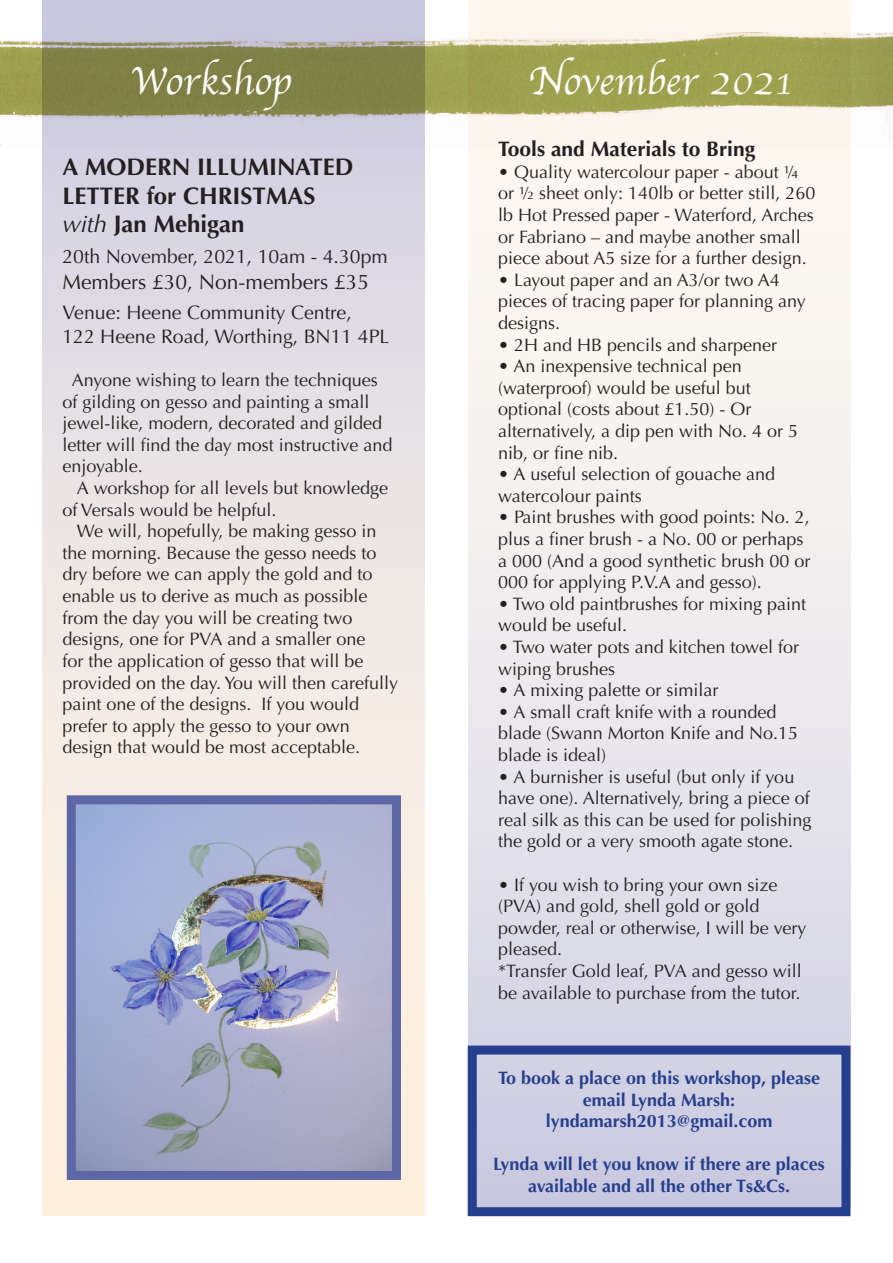
<style>
.page{position:relative;width:893px;height:1263px;background:#fff}
.page>*{position:absolute;margin:0;border:0;box-sizing:border-box;transform-origin:0 0}
.t1{font:40.5px "Apple Chancery";color:#fff}
.t2{font:700 24px/28.8px "Optima";color:#231f20}
.t3{font:21px "Optima";color:#231f20}
.t4{font:700 21px "Optima";color:#231f20}
.t5{font:19.5px "Optima";color:#231f20}
.t6{font:18px/21.6px "Optima";color:#231f20}
.t7{font:700 18px/21.6px "Optima";color:#253f8e;text-align:center}
.s1{font-weight:400;font-style:italic}
.s2{font-weight:700}
</style>
<div class="page">
<div style="left:43px;top:7px;width:382px;height:1209px;background:linear-gradient(to bottom,#d3d3e6,#fff6e0)"></div>
<svg style="left:468px;top:0;width:382px;height:1206px"></svg>
<img style="left:0;top:33px;width:893px;height:115px">
<img style="left:77px;top:805px;width:314px;height:365px">
<div style="left:67px;top:795px;width:334px;height:385px;border:9px solid #5d66a6"></div>
<div style="left:468px;top:1045px;width:382px;height:171px;border:9px solid #253f8e"></div>
<p class="t1" style="left:130px;top:49px;width:163px">Workshop</p>
<p class="t1" style="left:528px;top:49px;width:266px">November 2021</p>
<p class="t2" style="left:62px;top:153px;width:293px">A MODERN ILLUMINATED<br>LETTER for CHRISTMAS</p>
<p class="t2" style="left:62px;top:210px;width:183px"><span class="s1">with</span> Jan Mehigan</p>
<p class="t5" style="left:62px;top:245px;width:327px">20th November, 2021, 10am - 4.30pm</p>
<p class="t3" style="left:62px;top:269px;width:308px">Members £30, Non-members £35</p>
<p class="t5" style="left:62px;top:302px;width:291px">Venue: Heene Community Centre,</p>
<p class="t5" style="left:62px;top:325px;width:328px">122 Heene Road, Worthing, BN11 4PL</p>
<p class="t6" style="left:62px;top:369px;width:332px;text-indent:9px">Anyone wishing to learn the techniques of gilding on gesso and painting a small jewel-like, modern, decorated and gilded letter will find the day most instructive and enjoyable.</p>
<p class="t6" style="left:62px;top:477px;width:327px;text-indent:14px">A workshop for all levels but knowledge of Versals would be helpful.</p>
<p class="t6" style="left:62px;top:521px;width:337px;text-indent:14px">We will, hopefully, be making gesso in the morning. Because the gesso needs to dry before we can apply the gold and to enable us to derive as much as possible from the day you will be creating two designs, one for PVA and a smaller one<br>for the application of gesso that will be provided on the day. You will then carefully paint one of the designs. If you would prefer to apply the gesso to your own design that would be most acceptable.</p>
<p class="t4" style="left:498px;top:137px;width:258px">Tools and Materials to Bring</p>
<p class="t6" style="left:498px;top:161px;width:319px">• Quality watercolour paper - about ¼ or ½ sheet only: 140lb or better still, 260 lb Hot Pressed paper - Waterford, Arches or Fabriano – and maybe another small piece about A5 size for a further design.</p>
<p class="t6" style="left:498px;top:269px;width:309px"><span class="s2">•</span> Layout paper and an A3/or two A4 pieces of tracing paper for planning any designs.</p>
<p class="t6" style="left:498px;top:334px;width:281px"><span class="s2">•</span> 2H and HB pencils and sharpener</p>
<p class="t6" style="left:498px;top:355px;width:301px"><span class="s2">•</span> An inexpensive technical pen (waterproof) would be useful but optional (costs about £1.50) - Or alternatively, a dip pen with No. 4 or 5 nib, or fine nib.</p>
<p class="t6" style="left:498px;top:463px;width:279px"><span class="s2">•</span> A useful selection of gouache and watercolour paints</p>
<p class="t6" style="left:498px;top:507px;width:314px"><span class="s2">•</span> Paint brushes with good points: No. 2, plus a finer brush - a No. 00 or perhaps a 000 (And a good synthetic brush 00 or 000 for applying P.V.A and gesso).</p>
<p class="t6" style="left:498px;top:593px;width:309px"><span class="s2">•</span> Two old paintbrushes for mixing paint would be useful.</p>
<p class="t6" style="left:498px;top:636px;width:302px"><span class="s2">•</span> Two water pots and kitchen towel for wiping brushes</p>
<p class="t6" style="left:498px;top:679px;width:222px"><span class="s2">•</span> A mixing palette or similar</p>
<p class="t6" style="left:498px;top:701px;width:301px"><span class="s2">•</span> A small craft knife with a rounded blade (Swann Morton Knife and No.15 blade is ideal)</p>
<p class="t6" style="left:498px;top:766px;width:315px"><span class="s2">•</span> A burnisher is useful (but only if you have one). Alternatively, bring a piece of real silk as this can be used for polishing the gold or a very smooth agate stone.</p>
<p class="t6" style="left:498px;top:874px;width:310px"><span class="s2">•</span> If you wish to bring your own size (PVA) and gold, shell gold or gold powder, real or otherwise, I will be very pleased.</p>
<p class="t6" style="left:498px;top:960px;width:305px">*Transfer Gold leaf, PVA and gesso will be available to purchase from the tutor.</p>
<p class="t7" style="left:498px;top:1067px;width:324px">To book a place on this workshop, please email Lynda Marsh:</p>
<p class="t7" style="left:546px;top:1110px;width:228px">lyndamarsh2013@gmail.com</p>
<p class="t7" style="left:493px;top:1154px;width:333px">Lynda will let you know if there are places available and all the other Ts&amp;Cs.</p>
</div>
